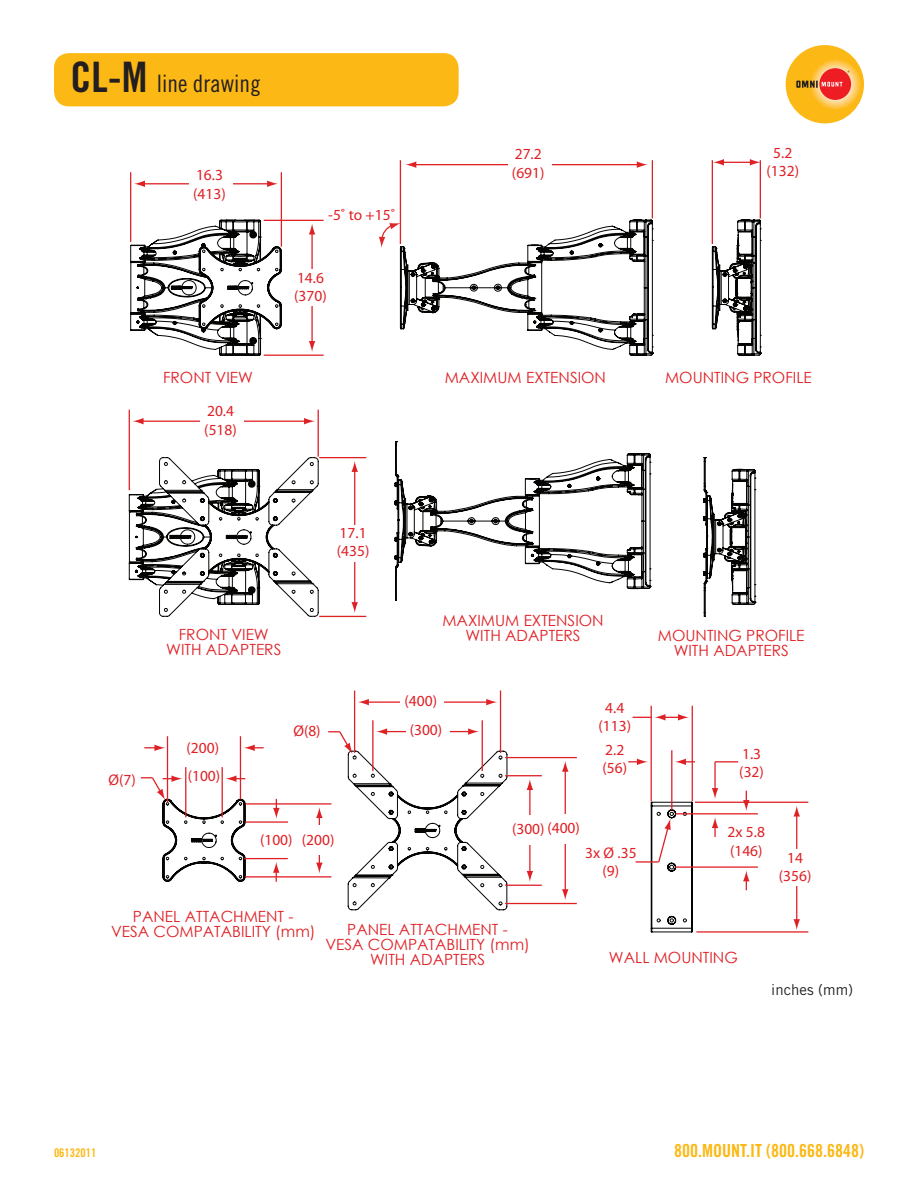
<style>
.page{position:relative;width:918px;height:1188px;background:#fff}
.page>*{position:absolute;margin:0;border:0;box-sizing:border-box;transform-origin:0 0}
.t1{font:24px "Trade Gothic LT Std Cn 18";color:#231f20}
.t2{font:18px "Trade Gothic LT Std Bd Cn 20";color:#fcb814}
.t3{font:15.45px/15px "Century Gothic";color:#df2025;text-align:center}
.t4{font:15.45px/18.6px "Myriad Pro";color:#df2025}
.t5{font:15px "Trade Gothic LT Std";color:#231f20}
.t6{font:12px "Trade Gothic LT Std Bd Cn 20";color:#fcb814}
.s1{font-family:"Trade Gothic LT Std Bd Cn 20";font-size:42px}
</style>
<div class="page">
<div style="left:786px;top:45px;width:78px;height:78px;background:#fcb814;border-radius:50%"></div>
<svg style="left:810px;top:58px;width:51px;height:52px"></svg>
<div style="left:819px;top:68px;width:32px;height:32px;background:#ee1d23;border-radius:50%"></div>
<svg style="left:796px;top:81px;width:47px;height:7px"></svg>
<div style="left:54px;top:53px;width:405px;height:53px;background:#fcb814;border-radius:15px"></div>
<svg style="left:130px;top:219px;width:152px;height:137px"></svg>
<svg style="left:711px;top:219px;width:50px;height:137px"></svg>
<svg style="left:128px;top:456px;width:191px;height:161px"></svg>
<svg style="left:703px;top:457px;width:53px;height:160px"></svg>
<svg style="left:394px;top:441px;width:257px;height:160px"></svg>
<hr style="left:143px;top:183px;width:126px;height:1px;background:#df2025">
<svg style="left:267px;top:181px;width:11px;height:6px"></svg>
<svg style="left:134px;top:181px;width:11px;height:6px"></svg>
<hr style="left:130px;top:172px;width:1px;height:70px;background:#df2025">
<hr style="left:281px;top:172px;width:1px;height:75px;background:#df2025">
<hr style="left:264px;top:220px;width:60px;height:1px;background:#df2025">
<hr style="left:264px;top:355px;width:60px;height:1px;background:#df2025">
<hr style="left:311px;top:232px;width:2px;height:111px;background:#df2025">
<svg style="left:309px;top:341px;width:6px;height:11px"></svg>
<svg style="left:309px;top:224px;width:6px;height:10px"></svg>
<svg style="left:379px;top:219px;width:275px;height:137px"></svg>
<hr style="left:129px;top:410px;width:1px;height:80px;background:#df2025">
<hr style="left:318px;top:410px;width:1px;height:47px;background:#df2025">
<hr style="left:319px;top:457px;width:47px;height:1px;background:#df2025">
<hr style="left:319px;top:616px;width:47px;height:1px;background:#df2025">
<hr style="left:354px;top:470px;width:1px;height:134px;background:#df2025">
<svg style="left:351px;top:602px;width:7px;height:11px"></svg>
<svg style="left:351px;top:461px;width:7px;height:11px"></svg>
<hr style="left:141px;top:421px;width:165px;height:1px;background:#df2025">
<svg style="left:133px;top:418px;width:11px;height:6px"></svg>
<svg style="left:304px;top:418px;width:11px;height:6px"></svg>
<svg style="left:144px;top:745px;width:21px;height:6px"></svg>
<hr style="left:167px;top:736px;width:1px;height:67px;background:#df2025">
<hr style="left:240px;top:736px;width:1px;height:63px;background:#df2025">
<hr style="left:222px;top:767px;width:1px;height:50px;background:#df2025">
<hr style="left:185px;top:767px;width:1px;height:50px;background:#df2025">
<svg style="left:244px;top:745px;width:20px;height:6px"></svg>
<svg style="left:141px;top:775px;width:105px;height:107px"></svg>
<hr style="left:245px;top:803px;width:86px;height:2px;background:#df2025">
<svg style="left:273px;top:799px;width:7px;height:20px"></svg>
<hr style="left:245px;top:821px;width:43px;height:2px;background:#df2025">
<hr style="left:244px;top:858px;width:44px;height:1px;background:#df2025">
<hr style="left:245px;top:876px;width:86px;height:2px;background:#df2025">
<svg style="left:273px;top:862px;width:6px;height:20px"></svg>
<hr style="left:354px;top:691px;width:1px;height:62px;background:#df2025">
<hr style="left:372px;top:720px;width:2px;height:51px;background:#df2025">
<hr style="left:482px;top:720px;width:1px;height:51px;background:#df2025">
<hr style="left:500px;top:691px;width:1px;height:62px;background:#df2025">
<hr style="left:367px;top:701px;width:121px;height:2px;background:#df2025">
<svg style="left:486px;top:699px;width:11px;height:6px"></svg>
<svg style="left:358px;top:699px;width:11px;height:6px"></svg>
<svg style="left:316px;top:728px;width:192px;height:183px"></svg>
<hr style="left:505px;top:757px;width:72px;height:1px;background:#df2025">
<hr style="left:505px;top:903px;width:72px;height:1px;background:#df2025">
<hr style="left:505px;top:885px;width:37px;height:1px;background:#df2025">
<hr style="left:505px;top:775px;width:37px;height:1px;background:#df2025">
<hr style="left:529px;top:788px;width:2px;height:85px;background:#df2025">
<svg style="left:527px;top:871px;width:6px;height:11px"></svg>
<svg style="left:527px;top:779px;width:6px;height:11px"></svg>
<hr style="left:565px;top:770px;width:1px;height:121px;background:#df2025">
<svg style="left:562px;top:889px;width:6px;height:11px"></svg>
<svg style="left:562px;top:761px;width:7px;height:11px"></svg>
<svg style="left:633px;top:714px;width:56px;height:7px"></svg>
<hr style="left:651px;top:706px;width:1px;height:95px;background:#df2025">
<svg style="left:628px;top:759px;width:20px;height:6px"></svg>
<svg style="left:675px;top:759px;width:20px;height:6px"></svg>
<hr style="left:671px;top:750px;width:1px;height:60px;background:#df2025">
<hr style="left:692px;top:706px;width:1px;height:95px;background:#df2025">
<hr style="left:636px;top:861px;width:23px;height:2px;background:#df2025">
<svg style="left:650px;top:801px;width:43px;height:132px"></svg>
<svg style="left:715px;top:761px;width:23px;height:1px"></svg>
<hr style="left:714px;top:762px;width:2px;height:28px;background:#df2025">
<svg style="left:712px;top:788px;width:6px;height:11px"></svg>
<hr style="left:695px;top:802px;width:113px;height:1px;background:#df2025">
<hr style="left:676px;top:813px;width:82px;height:1px;background:#df2025">
<hr style="left:675px;top:866px;width:83px;height:2px;background:#df2025">
<hr style="left:696px;top:931px;width:112px;height:2px;background:#df2025">
<svg style="left:712px;top:817px;width:6px;height:20px"></svg>
<svg style="left:743px;top:791px;width:7px;height:20px"></svg>
<svg style="left:743px;top:870px;width:7px;height:20px"></svg>
<hr style="left:796px;top:814px;width:1px;height:107px;background:#df2025">
<svg style="left:794px;top:919px;width:6px;height:11px"></svg>
<svg style="left:794px;top:806px;width:6px;height:11px"></svg>
<div style="left:189px;top:167px;width:44px;height:36px;background:#fff"></div>
<div style="left:290px;top:270px;width:44px;height:36px;background:#fff"></div>
<div style="left:200px;top:403px;width:44px;height:36px;background:#fff"></div>
<div style="left:333px;top:525px;width:43px;height:36px;background:#fff"></div>
<div style="left:775px;top:850px;width:44px;height:36px;background:#fff"></div>
<div style="left:544px;top:814px;width:43px;height:30px;background:#fff"></div>
<div style="left:401px;top:687px;width:43px;height:30px;background:#fff"></div>
<div style="left:406px;top:717px;width:43px;height:30px;background:#fff"></div>
<div style="left:296px;top:825px;width:44px;height:30px;background:#fff"></div>
<div style="left:508px;top:816px;width:39px;height:29px;background:#fff"></div>
<hr style="left:400px;top:160px;width:1px;height:84px;background:#df2025">
<hr style="left:652px;top:160px;width:1px;height:58px;background:#df2025">
<hr style="left:414px;top:164px;width:225px;height:1px;background:#df2025">
<svg style="left:637px;top:161px;width:11px;height:7px"></svg>
<svg style="left:405px;top:161px;width:11px;height:7px"></svg>
<div style="left:508px;top:147px;width:44px;height:36px;background:#fff"></div>
<hr style="left:712px;top:160px;width:1px;height:84px;background:#df2025">
<hr style="left:760px;top:160px;width:1px;height:58px;background:#df2025">
<hr style="left:722px;top:162px;width:30px;height:1px;background:#df2025">
<svg style="left:750px;top:159px;width:11px;height:7px"></svg>
<svg style="left:713px;top:159px;width:11px;height:7px"></svg>
<h1 class="t1" style="left:70px;top:70px;width:192px"><span class="s1">CL-M</span> line drawing</h1>
<p class="t4" style="left:193px;top:165px;width:34px">16.3 (413)</p>
<p class="t4" style="left:328px;top:205px;width:69px">-5˚ to +15˚</p>
<p class="t4" style="left:294px;top:268px;width:34px">14.6 (370)</p>
<p class="t4" style="left:512px;top:145px;width:34px">27.2 (691)</p>
<p class="t4" style="left:767px;top:143px;width:34px;text-align:center">5.2 (132)</p>
<p class="t3" style="left:163px;top:370px;width:91px">FRONT VIEW</p>
<p class="t3" style="left:445px;top:370px;width:163px">MAXIMUM EXTENSION</p>
<p class="t3" style="left:665px;top:370px;width:148px">MOUNTING PROFILE</p>
<p class="t4" style="left:204px;top:401px;width:34px">20.4 (518)</p>
<p class="t4" style="left:337px;top:523px;width:34px">17.1 (435)</p>
<p class="t4" style="left:108px;top:770px;width:29px">Ø(7)</p>
<p class="t3" style="left:442px;top:613px;width:163px">MAXIMUM EXTENSION<br>WITH ADAPTERS</p>
<p class="t3" style="left:166px;top:626px;width:117px">FRONT VIEW<br>WITH ADAPTERS</p>
<p class="t3" style="left:658px;top:628px;width:148px">MOUNTING PROFILE<br>WITH ADAPTERS</p>
<p class="t4" style="left:187px;top:738px;width:34px">(200)</p>
<p class="t4" style="left:188px;top:766px;width:34px">(100)</p>
<p class="t4" style="left:293px;top:721px;width:29px">Ø(8)</p>
<p class="t4" style="left:260px;top:831px;width:34px">(100)</p>
<p class="t4" style="left:302px;top:831px;width:34px">(200)</p>
<p class="t4" style="left:405px;top:686px;width:39px;line-height:29.4px;text-align:center">(400) (300)</p>
<p class="t4" style="left:599px;top:698px;width:34px;text-align:center">4.4 (113)</p>
<p class="t4" style="left:603px;top:740px;width:26px">2.2 (56)</p>
<p class="t4" style="left:739px;top:744px;width:26px">1.3 (32)</p>
<p class="t4" style="left:547px;top:818px;width:34px">(400)</p>
<p class="t4" style="left:512px;top:820px;width:34px">(300)</p>
<p class="t4" style="left:728px;top:822px;width:39px">2x 5.8</p>
<p class="t4" style="left:585px;top:843px;width:53px">3x Ø .35</p>
<p class="t4" style="left:730px;top:841px;width:34px">(146)</p>
<p class="t4" style="left:603px;top:862px;width:18px">(9)</p>
<p class="t4" style="left:779px;top:848px;width:34px;text-align:center">14 (356)</p>
<p class="t3" style="left:111px;top:908px;width:206px">PANEL ATTACHMENT -<br>VESA COMPATABILITY (mm)</p>
<p class="t3" style="left:325px;top:921px;width:206px">PANEL ATTACHMENT -<br>VESA COMPATABILITY (mm)<br>WITH ADAPTERS</p>
<p class="t6" style="left:54px;top:1145px;width:44px">06132011</p>
<p class="t3" style="left:609px;top:950px;width:130px">WALL MOUNTING</p>
<p class="t5" style="left:771px;top:981px;width:84px">inches (mm)</p>
<p class="t2" style="left:674px;top:1140px;width:191px">800.MOUNT.IT (800.668.6848)</p>
</div>
